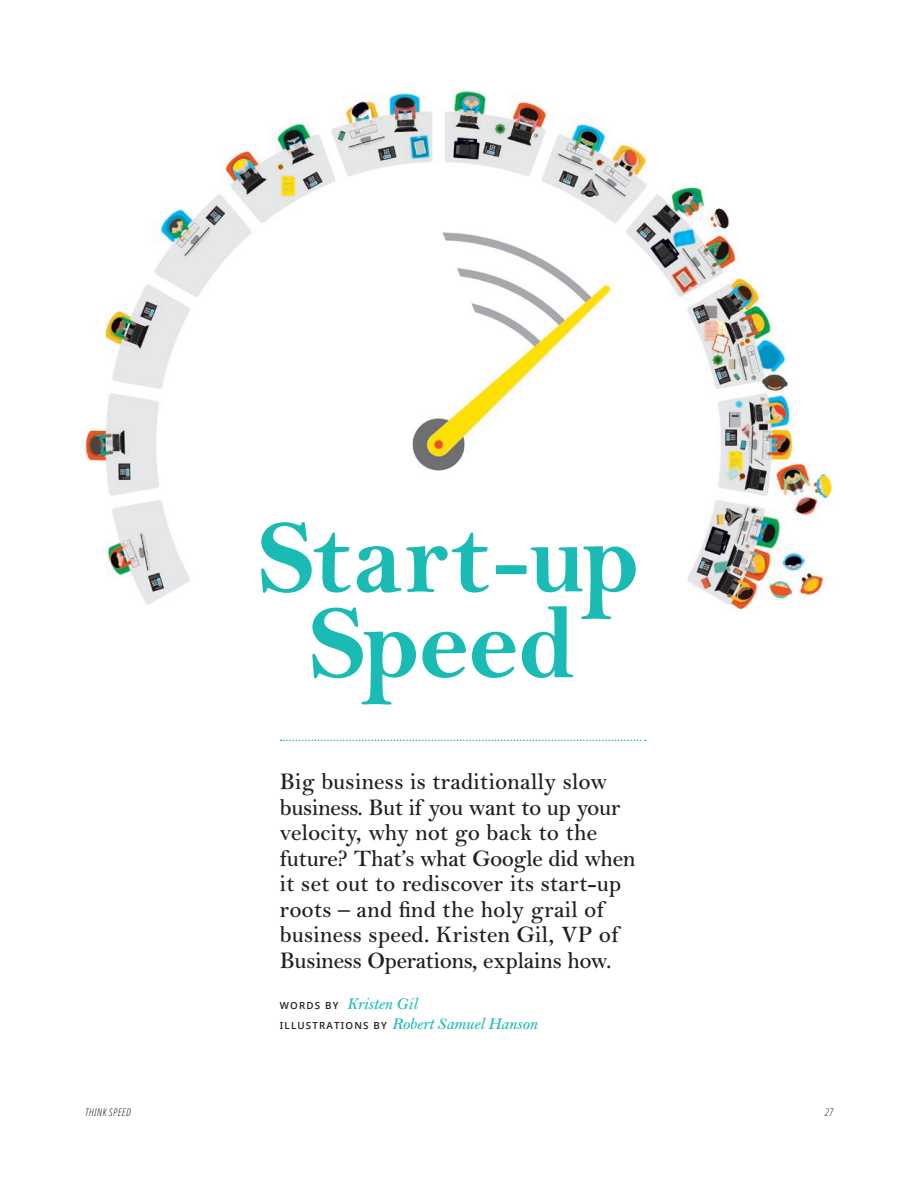
<style>
.page{position:relative;width:918px;height:1188px;background:#fff}
.page>*{position:absolute;margin:0;border:0;box-sizing:border-box;transform-origin:0 0}
.Standfirst{font:600 24px/25.5px "Bell MT Std";letter-spacing:.01em;color:#231f20}
.Standfirst-2{font:italic 600 16.65px "Bell MT Std";letter-spacing:-.02em;color:#1abbb4}
.t1{font:italic 300 condensed 10.5px "Open Sans";letter-spacing:.05em;color:#231f20}
.s1{font-family:"Open Sans";font-style:normal;font-size:9.75px;color:#231f20}
</style>
<div class="page">
<img style="left:85px;top:91px;width:748px;height:519px">
<svg style="left:281px;top:740px;width:365px;height:1px"></svg>
<svg style="left:261px;top:522px;width:375px;height:183px"></svg>
<p class="Standfirst" style="left:280px;top:769px;width:357px">Big business is traditionally slow business. But if you want to up your velocity, why not go back to the future? That’s what Google did when it set out to rediscover its start-up roots – and find the holy grail of business speed. Kristen Gil, VP of Business Operations, explains how.</p>
<p class="Standfirst-2" style="left:280px;top:995px;width:139px"><span class="s1">WORDS BY</span> Kristen Gil</p>
<p class="Standfirst-2" style="left:280px;top:1014px;width:259px"><span class="s1">ILLUSTRATIONS BY</span> Robert Samuel Hanson</p>
<p class="t1" style="left:85px;top:1105px;width:47px">THINK SPEED</p>
<p class="t1" style="left:825px;top:1105px;width:10px">27</p>
</div>
